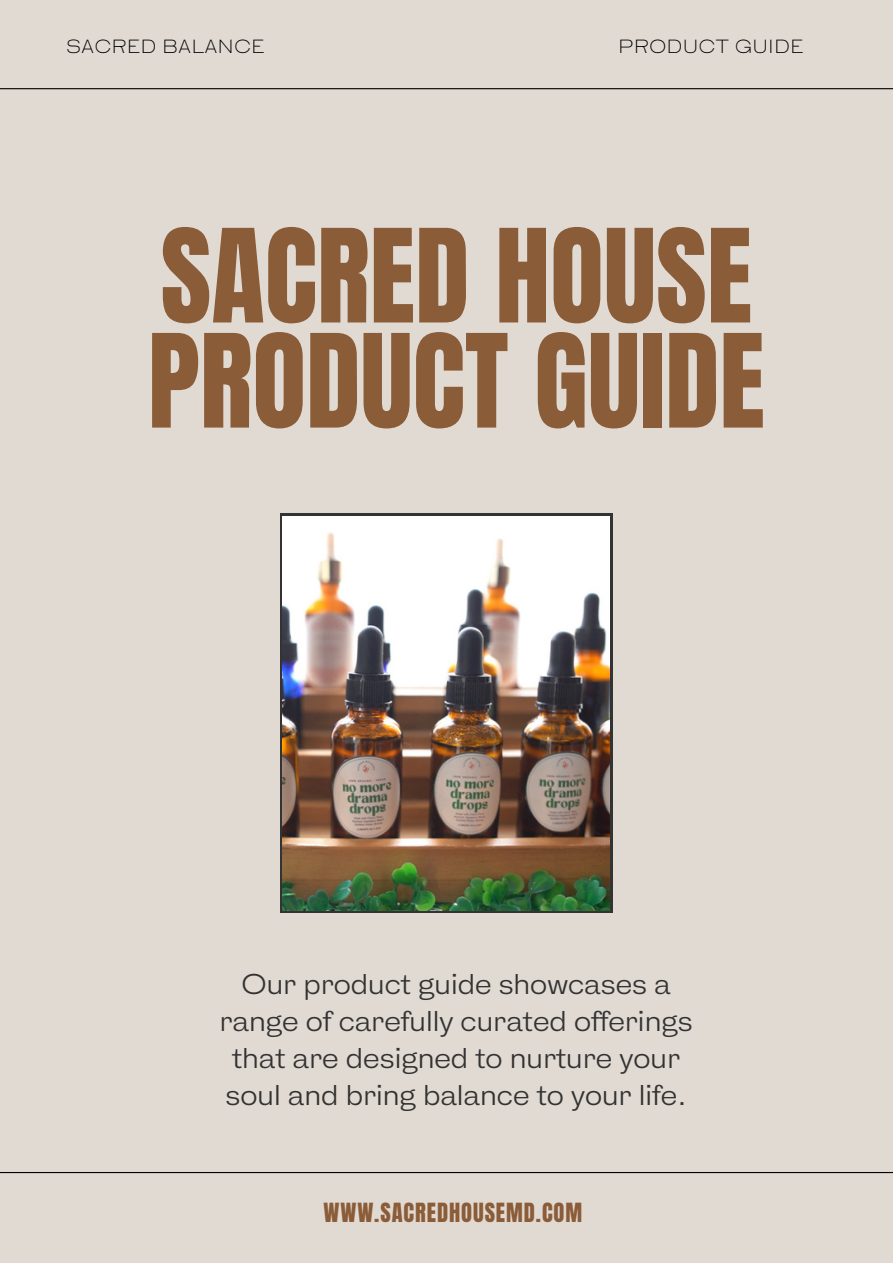
<style>
.page{position:relative;width:893px;height:1264px;background:#fff}
.page>*{position:absolute;margin:0;border:0;box-sizing:border-box;transform-origin:0 0}
.t1{font:110.1px "Anton";color:#8b5c38}
.t2{font:27px/37px "HK Gothic";color:#333;text-align:center}
.t3{font:22.5px "Anton";letter-spacing:.04em;color:#8b5c38}
.t4{font:300 18px "HK Gothic";letter-spacing:.04em;color:#000}
</style>
<div class="page">
<div style="left:0;top:0;width:892px;height:1262px;background:#e1dad3"></div>
<div style="left:280px;top:513px;width:332px;height:399px;background:linear-gradient(to right,#333,#333)"></div>
<img style="left:282px;top:516px;width:328px;height:394px">
<hr style="left:0;top:88px;width:892px;height:1px;background:#000">
<hr style="left:0;top:1171px;width:892px;height:2px;background:#000">
<p class="t4" style="left:66px;top:37px;width:199px">SACRED BALANCE</p>
<p class="t4" style="left:618px;top:37px;width:186px">PRODUCT GUIDE</p>
<p class="t1" style="left:160px;top:197px;width:593px">SACRED HOUSE</p>
<p class="t1" style="left:148px;top:302px;width:618px">PRODUCT GUIDE</p>
<p class="t2" style="left:219px;top:967px;width:474px">Our product guide showcases a range of carefully curated offerings that are designed to nurture your soul and bring balance to your life.</p>
<p class="t3" style="left:323px;top:1196px;width:260px">WWW.SACREDHOUSEMD.COM</p>
</div>
